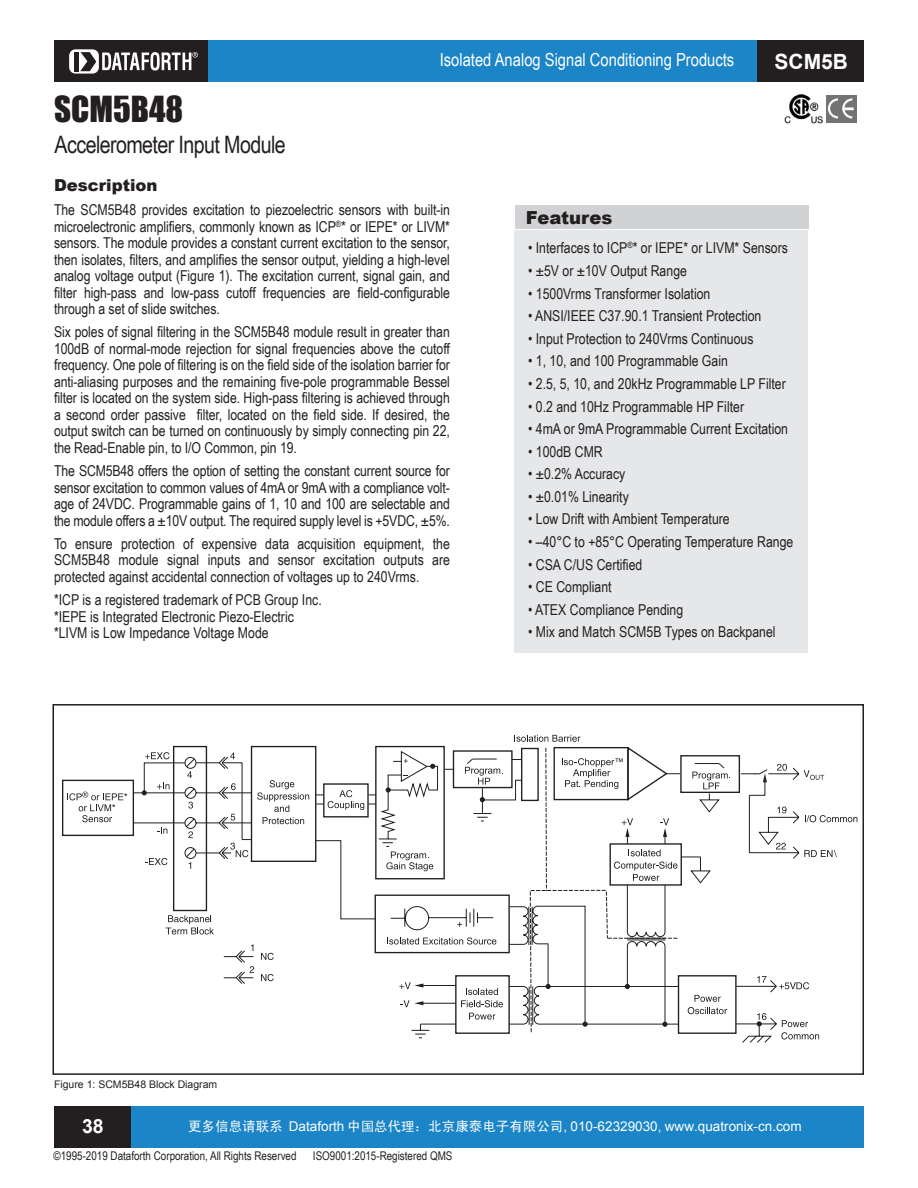
<style>
.page{position:relative;width:918px;height:1188px;background:#fff}
.page>*{position:absolute;margin:0;border:0;box-sizing:border-box;transform-origin:0 0}
.t1{font:33px "Impact";color:#231f20}
.t2{font:24px "Arial Narrow";letter-spacing:-.025em;color:#231f20}
.t3{font:700 21px "Arial";color:#fff}
.t4{font:700 19.5px "Arial";color:#fff}
.t5{font:18px "Arial Narrow";color:#fff}
.t6{font:900 18px "Arial";color:#231f20}
.t7{font:900 16.5px "Arial";color:#231f20}
.t8{font:15px/16.5px "Arial Narrow";color:#231f20;text-align:justify}
.t9{font:13.5px "Arial";color:#fff}
.t10{font:12px "Arial Narrow";color:#231f20}
.t11{font:10.5px "Arial";color:#231f20}
.s1{font-family:"Sim Hei"}
.s2{font-style:inherit}
</style>
<div class="page">
<div style="left:54px;top:40px;width:155px;height:42px;background:#231f20"></div>
<div style="left:69px;top:49px;width:30px;height:25px;background:#fff;border-radius:6px"></div>
<div style="left:74px;top:52px;width:5px;height:19px;background:#231f20"></div>
<svg style="left:80px;top:52px;width:16px;height:19px"></svg>
<svg style="left:102px;top:52px;width:96px;height:19px"></svg>
<div style="left:755px;top:40px;width:109px;height:42px;background:#231f20"></div>
<div style="left:208px;top:40px;width:549px;height:42px;background:#1b85c7"></div>
<div style="left:54px;top:1106px;width:80px;height:42px;background:#231f20"></div>
<div style="left:132px;top:1106px;width:732px;height:42px;background:#1b85c7"></div>
<img style="left:784px;top:94px;width:39px;height:30px">
<div style="left:826px;top:95px;width:30px;height:27px;background:#737373"></div>
<svg style="left:828px;top:98px;width:26px;height:21px"></svg>
<div style="left:514px;top:230px;width:294px;height:422px;background:#e6e7e9"></div>
<div style="left:515px;top:205px;width:293px;height:23px;background:#d1d2d4"></div>
<div style="left:678px;top:975px;width:59px;height:59px;border:1px solid #231f20"></div>
<svg style="left:679px;top:769px;width:121px;height:262px"></svg>
<svg style="left:688px;top:995px;width:39px;height:19px"></svg>
<svg style="left:804px;top:770px;width:20px;height:10px"></svg>
<svg style="left:777px;top:764px;width:10px;height:7px"></svg>
<svg style="left:777px;top:807px;width:10px;height:6px"></svg>
<svg style="left:776px;top:843px;width:10px;height:6px"></svg>
<svg style="left:805px;top:815px;width:52px;height:7px"></svg>
<svg style="left:804px;top:850px;width:33px;height:7px"></svg>
<svg style="left:757px;top:976px;width:10px;height:7px"></svg>
<svg style="left:781px;top:1020px;width:38px;height:20px"></svg>
<svg style="left:763px;top:773px;width:4px;height:9px"></svg>
<hr style="left:134px;top:823px;width:51px;height:1px;background:#231f20">
<hr style="left:134px;top:793px;width:51px;height:1px;background:#231f20">
<svg style="left:742px;top:1013px;width:30px;height:30px"></svg>
<div style="left:62px;top:780px;width:72px;height:56px;border:1px solid #231f20"></div>
<svg style="left:779px;top:982px;width:30px;height:7px"></svg>
<div style="left:680px;top:755px;width:60px;height:38px;border:1px solid #231f20"></div>
<svg style="left:692px;top:772px;width:38px;height:17px"></svg>
<svg style="left:67px;top:792px;width:60px;height:30px"></svg>
<svg style="left:142px;top:735px;width:537px;height:303px"></svg>
<div style="left:52px;top:704px;width:812px;height:371px;border:2px solid #231f20"></div>
<p class="t5" style="left:440px;top:47px;width:296px">Isolated Analog Signal Conditioning Products</p>
<p class="t3" style="left:775px;top:48px;width:75px">SCM5B</p>
<p class="t1" style="left:54px;top:84px;width:131px">SCM5B48</p>
<p class="t2" style="left:55px;top:127px;width:233px">Accelerometer Input Module</p>
<p class="t7" style="left:54px;top:173px;width:105px">Description</p>
<p class="t8" style="left:54px;top:201px;width:398px">The SCM5B48 provides excitation to piezoelectric sensors with built-in microelectronic amplifiers, commonly known as ICP<sup>®</sup>* or IEPE* or LIVM* sensors. The module provides a constant current excitation to the sensor, then isolates, filters, and amplifies the sensor output, yielding a high-level analog voltage output (Figure 1). The excitation current, signal gain, and filter high-pass and low-pass cutoff frequencies are field-configurable through a set of slide switches.</p>
<p class="t8" style="left:54px;top:323px;width:398px">Six poles of signal filtering in the SCM5B48 module result in greater than 100dB of normal-mode rejection for signal frequencies above the cutoff frequency. One pole of filtering is on the field side of the isolation barrier for anti-aliasing purposes and the remaining five-pole programmable Bessel filter is located on the system side. High-pass filtering is achieved through a second order passive filter, located on the field side. If desired, the output switch can be turned on continuously by simply connecting pin 22, the Read-Enable pin, to I/O Common, pin 19.</p>
<p class="t8" style="left:54px;top:462px;width:397px">The SCM5B48 offers the option of setting the constant current source for sensor excitation to common values of 4mA or 9mA with a compliance volt&shy;age of 24VDC. Programmable gains of 1, 10 and 100 are selectable and the module offers a ±10V output. The required supply level is +5VDC, ±5%.</p>
<p class="t8" style="left:54px;top:535px;width:397px">To ensure protection of expensive data acquisition equipment, the SCM5B48 module signal inputs and sensor excitation outputs are protected against accidental connection of voltages up to 240Vrms.</p>
<p class="t8" style="left:54px;top:591px;width:269px;text-align:left">*ICP is a registered trademark of PCB Group Inc. *IEPE is Integrated Electronic Piezo-Electric *LIVM is Low Impedance Voltage Mode</p>
<p class="t6" style="left:526px;top:204px;width:88px">Features</p>
<p class="t8" style="left:528px;top:239px;width:261px">• Interfaces to ICP<sup>®</sup>* or IEPE* or LIVM* Sensors</p>
<p class="t8" style="left:528px;top:262px;width:160px">• ±5V or ±10V Output Range</p>
<p class="t8" style="left:528px;top:284px;width:184px">• 1500Vrms Transformer Isolation</p>
<p class="t8" style="left:528px;top:307px;width:235px">• ANSI/IEEE C37.90.1 Transient Protection</p>
<p class="t8" style="left:528px;top:330px;width:227px">• Input Protection to 240Vrms Continuous</p>
<p class="t8" style="left:528px;top:352px;width:201px">• 1, 10, and 100 Programmable Gain</p>
<p class="t8" style="left:528px;top:375px;width:259px">• 2.5, 5, 10, and 20kHz Programmable LP Filter</p>
<p class="t8" style="left:528px;top:397px;width:218px">• 0.2 and 10Hz Programmable HP Filter</p>
<p class="t8" style="left:528px;top:420px;width:261px">• 4mA or 9mA Programmable Current Excitation</p>
<p class="t8" style="left:528px;top:443px;width:76px">• 100dB CMR</p>
<p class="t8" style="left:528px;top:465px;width:99px">• ±0.2% Accuracy</p>
<p class="t8" style="left:528px;top:488px;width:102px">• ±0.01% Linearity</p>
<p class="t8" style="left:528px;top:510px;width:203px">• Low Drift with Ambient Temperature</p>
<p class="t8" style="left:528px;top:533px;width:267px">• –40°C to +85°C Operating Temperature Range</p>
<p class="t8" style="left:528px;top:556px;width:116px">• CSA C/US Certified</p>
<p class="t8" style="left:528px;top:578px;width:85px">• CE Compliant</p>
<p class="t8" style="left:528px;top:601px;width:157px">• ATEX Compliance Pending</p>
<p class="t8" style="left:528px;top:623px;width:249px">• Mix and Match SCM5B Types on Backpanel</p>
<p class="t11" style="left:54px;top:1078px;width:165px">Figure 1: SCM5B48 Block Diagram</p>
<p class="t4" style="left:82px;top:1114px;width:23px">38</p>
<p class="t9" style="left:188px;top:1117px;width:615px"><span class="s1">更多信息请联系</span> Dataforth <span class="s1">中国总代理：北京康泰电子有限公司</span>, 010-<span class="s2">62329030</span>, www.quatronix-cn.com</p>
<p class="t10" style="left:54px;top:1147px;width:245px">©1995-2019 Dataforth Corporation, All Rights Reserved</p>
<p class="t10" style="left:313px;top:1147px;width:141px">ISO9001:2015-Registered QMS</p>
</div>
